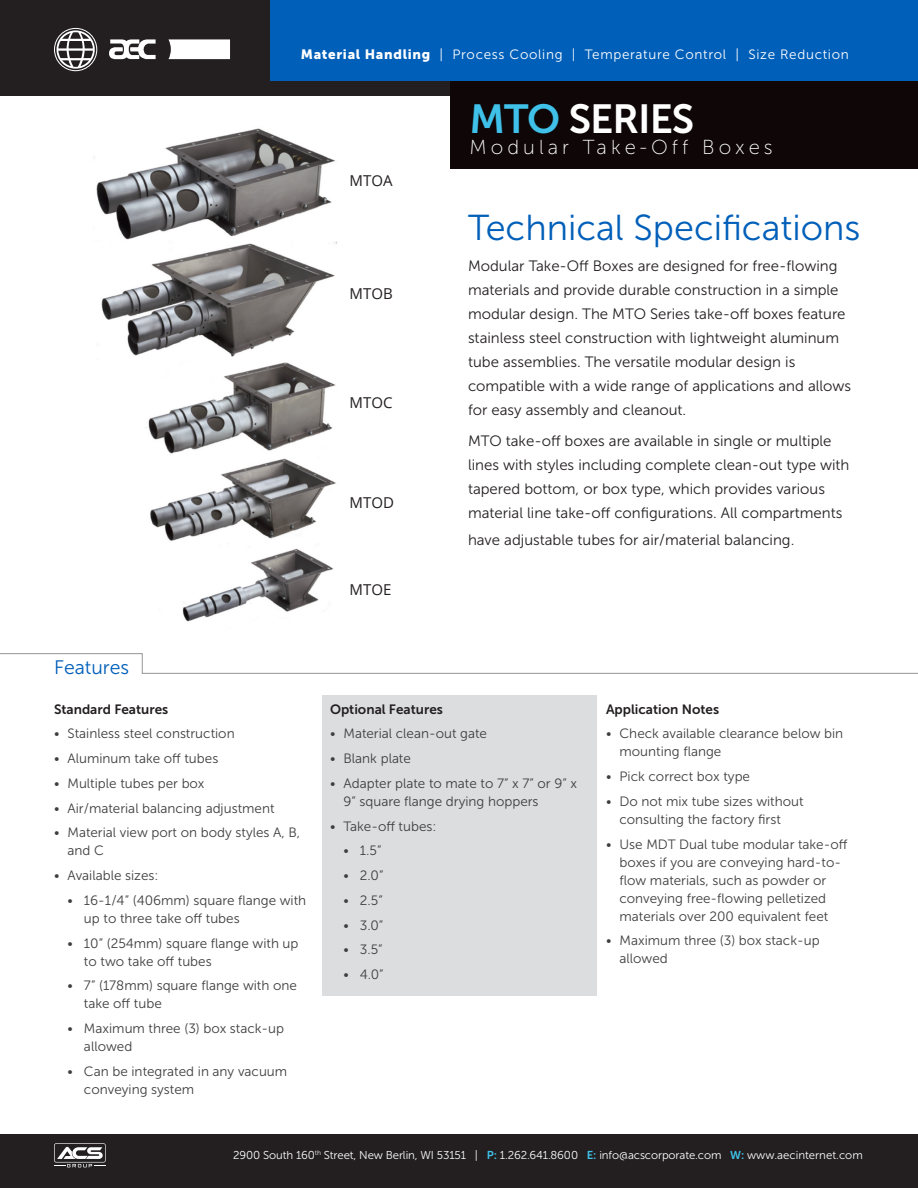
<style>
.page{position:relative;width:918px;height:1188px;background:#fff}
.page>*{position:absolute;margin:0;border:0;box-sizing:border-box;transform-origin:0 0}
.t1{font:40.5px "Museo Sans 700";letter-spacing:-.025em;color:#fff}
.page-text-featured-p{font:36px "Museo Sans 300";color:#005fb9}
.t2{font:20.25px "Museo Sans 100";letter-spacing:.2em;color:#fff}
.page-text-featured-p-2{font:19.5px "Museo Sans 300";color:#005fb9}
.page-text-featured-p-3{font:15px/24px "Museo Sans 300";color:#231f20}
.t3{font:15px "Open Sans";color:#231f20}
.page-text-8{font:13.5px/18px "Museo Sans 300";color:#3e3e3f}
.Top-capabiliities{font:13.5px "Museo Sans 300";letter-spacing:.05em;color:#fff}
.page-text-8-2{font:13.5px "Museo Sans 700";color:#231f20}
.t4{font:11.4px "Museo Sans 300";letter-spacing:-.01em;color:#fff}
.s1{font-family:"Museo Sans 900"}
.s2{color:#3fc1e9}
.s3{font-family:"Museo Sans 700";color:#3fc1e9}
</style>
<div class="page">
<div style="left:322px;top:695px;width:275px;height:301px;background:#dcdddf"></div>
<svg style="left:0;top:653px;width:918px;height:21px"></svg>
<img style="left:96px;top:128px;width:241px;height:494px">
<div style="left:0;top:0;width:918px;height:95px;background:#231f20"></div>
<div style="left:450px;top:0;width:468px;height:168px;background:#0e0607"></div>
<div style="left:270px;top:0;width:648px;height:81px;background:#005fb9"></div>
<svg style="left:168px;top:39px;width:62px;height:20px"></svg>
<svg style="left:54px;top:28px;width:43px;height:43px"></svg>
<svg style="left:109px;top:39px;width:47px;height:20px"></svg>
<div style="left:0;top:1134px;width:918px;height:54px;background:#231f20"></div>
<svg style="left:54px;top:1143px;width:52px;height:24px"></svg>
<p class="Top-capabiliities" style="left:301px;top:47px;width:550px"><span class="s1">Material Handling</span> | Process Cooling | Temperature Control | Size Reduction</p>
<p class="t3" style="left:350px;top:171px;width:45px">MTOA</p>
<p class="t3" style="left:350px;top:283px;width:45px">MTOB</p>
<p class="t3" style="left:350px;top:392px;width:44px">MTOC</p>
<p class="t3" style="left:350px;top:493px;width:46px">MTOD</p>
<p class="t3" style="left:350px;top:580px;width:43px">MTOE</p>
<p class="t1" style="left:470px;top:96px;width:226px"><span class="s2">MTO</span> SERIES</p>
<p class="t2" style="left:470px;top:136px;width:305px">Modular Take-Off Boxes</p>
<p class="page-text-featured-p" style="left:468px;top:208px;width:394px">Technical Specifications</p>
<p class="page-text-featured-p-3" style="left:468px;top:254px;width:385px">Modular Take-Off Boxes are designed for free-flowing materials and provide durable construction in a simple modular design. The MTO Series take-off boxes feature stainless steel construction with lightweight aluminum tube assemblies. The versatile modular design is compatible with a wide range of applications and allows for easy assembly and cleanout.</p>
<p class="page-text-featured-p-3" style="left:468px;top:428px;width:383px">MTO take-off boxes are available in single or multiple lines with styles including complete clean-out type with tapered bottom, or box type, which provides various material line take-off configurations. All compartments</p>
<p class="page-text-featured-p-3" style="left:468px;top:527px;width:328px">have adjustable tubes for air/material balancing.</p>
<p class="page-text-featured-p-2" style="left:54px;top:656px;width:77px">Features</p>
<p class="page-text-8-2" style="left:54px;top:701px;width:116px">Standard Features</p>
<p class="page-text-8" style="left:54px;top:725px;width:182px">• Stainless steel construction</p>
<p class="page-text-8" style="left:54px;top:750px;width:166px">• Aluminum take off tubes</p>
<p class="page-text-8" style="left:54px;top:774px;width:152px">• Multiple tubes per box</p>
<p class="page-text-8" style="left:54px;top:799px;width:222px">• Air/material balancing adjustment</p>
<p class="page-text-8" style="left:68px;top:824px;width:234px;text-indent:-14px">• Material view port on body styles A, B, and C</p>
<p class="page-text-8" style="left:54px;top:867px;width:106px">• Available sizes:</p>
<p class="page-text-8" style="left:84px;top:891px;width:224px;text-indent:-16px">• 16-1/4” (406mm) square flange with up to three take off tubes</p>
<p class="page-text-8" style="left:84px;top:934px;width:216px;text-indent:-16px">• 10” (254mm) square flange with up to two take off tubes</p>
<p class="page-text-8" style="left:84px;top:977px;width:215px;text-indent:-16px">• 7” (178mm) square flange with one take off tube</p>
<p class="page-text-8" style="left:84px;top:1020px;width:202px;text-indent:-16px">• Maximum three (3) box stack-up allowed</p>
<p class="page-text-8" style="left:84px;top:1062px;width:205px;text-indent:-16px">• Can be integrated in any vacuum conveying system</p>
<p class="page-text-8-2" style="left:330px;top:701px;width:114px">Optional Features</p>
<p class="page-text-8" style="left:330px;top:725px;width:159px">• Material clean-out gate</p>
<p class="page-text-8" style="left:330px;top:750px;width:82px">• Blank plate</p>
<p class="page-text-8" style="left:344px;top:774px;width:235px;text-indent:-14px">• Adapter plate to mate to 7” x 7” or 9” x<br>9” square flange drying hoppers</p>
<p class="page-text-8" style="left:330px;top:817px;width:108px">• Take-off tubes:</p>
<p class="page-text-8" style="left:344px;top:842px;width:40px">• 1.5”</p>
<p class="page-text-8" style="left:344px;top:867px;width:42px">• 2.0”</p>
<p class="page-text-8" style="left:344px;top:891px;width:41px">• 2.5”</p>
<p class="page-text-8" style="left:344px;top:916px;width:41px">• 3.0”</p>
<p class="page-text-8" style="left:344px;top:941px;width:41px">• 3.5”</p>
<p class="page-text-8" style="left:344px;top:966px;width:42px">• 4.0”</p>
<p class="page-text-8-2" style="left:606px;top:701px;width:115px">Application Notes</p>
<p class="page-text-8" style="left:620px;top:725px;width:225px;text-indent:-14px">• Check available clearance below bin mounting flange</p>
<p class="page-text-8" style="left:606px;top:768px;width:146px">• Pick correct box type</p>
<p class="page-text-8" style="left:620px;top:792px;width:186px;text-indent:-14px">• Do not mix tube sizes without consulting the factory first</p>
<p class="page-text-8" style="left:606px;top:835px;width:243px;text-align:center">• Use MDT Dual tube modular take-off boxes if you are conveying hard-to&shy;flow materials, such as powder or conveying free-flowing pelletized materials over 200 equivalent feet</p>
<p class="page-text-8" style="left:620px;top:932px;width:202px;text-indent:-14px">• Maximum three (3) box stack-up allowed</p>
<p class="t4" style="left:233px;top:1148px;width:631px">2900 South 160<sup>th</sup> Street, New Berlin, WI 53151 | <span class="s3">P:</span> 1.262.641.8600 <span class="s3">E:</span> info@acscorporate.com <span class="s3">W:</span> www.aecinternet.com</p>
</div>
